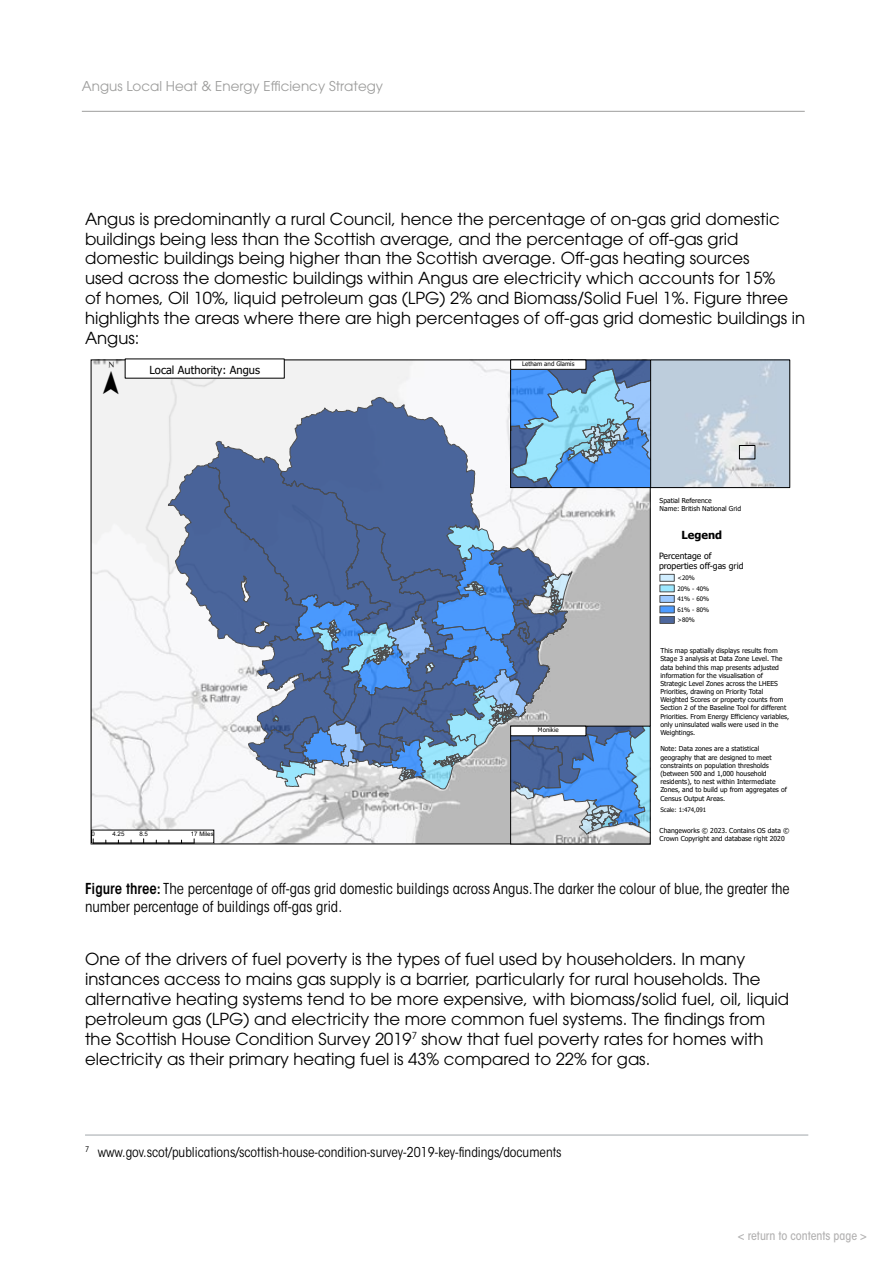
<style>
.page{position:relative;width:893px;height:1263px;background:#fff}
.page>*{position:absolute;margin:0;border:0;box-sizing:border-box;transform-origin:0 0}
.t1{font:16.5px/19.8px "ITC Avant Garde Std";color:#000}
.Table_Head{font:condensed 15px/18px "ITC Avant Garde Std";color:#000}
.Footnote_line{font:condensed 13.5px "ITC Avant Garde Std";color:#000}
.t2{font:13.5px "ITC Avant Garde Std";color:#9d9d9c}
.t3{font:500 condensed 12px "ITC Avant Garde Std";color:#b3b2b2}
.t4{font:11.1px "Tahoma";color:#000}
.t5{font:700 11.1px "Tahoma";color:#000}
.t6{font:8.7px/10.5px "Tahoma";color:#000}
.t7{font:6.75px/8.2px "Tahoma";color:#000}
.t8{font:6.15px/10.5px "Tahoma";color:#000}
.t9{font:6.15px "Arial";color:#000}
.s1{font-weight:600}
</style>
<div class="page">
<hr style="left:82px;top:111px;width:723px;height:1px;background:#9d9d9c">
<img style="left:93px;top:362px;width:32px;height:468px">
<img style="left:652px;top:362px;width:136px;height:124px">
<div style="left:650px;top:360px;width:140px;height:128px;border:1px solid #000"></div>
<div style="left:739px;top:445px;width:16px;height:14px;border:1px solid #000"></div>
<hr style="left:93px;top:843px;width:101px;height:1px;background:#000">
<div style="left:660px;top:574px;width:14px;height:7px;background:#d1eeff"></div>
<div style="left:660px;top:574px;width:14px;height:7px;border:1px solid #4e4e4e"></div>
<div style="left:660px;top:585px;width:14px;height:7px;background:#9de8ff"></div>
<div style="left:660px;top:595px;width:14px;height:7px;background:#9dc9ff"></div>
<div style="left:660px;top:595px;width:14px;height:8px;border:1px solid #4e4e4e"></div>
<div style="left:660px;top:606px;width:14px;height:7px;background:#4d9bff"></div>
<div style="left:660px;top:616px;width:14px;height:7px;background:#4d679d"></div>
<div style="left:660px;top:616px;width:14px;height:8px;border:1px solid #4e4e4e"></div>
<svg style="left:125px;top:358px;width:526px;height:485px"></svg>
<div style="left:510px;top:360px;width:141px;height:128px;border:1px solid #000"></div>
<div style="left:511px;top:360px;width:75px;height:9px;background:#fff"></div>
<div style="left:510px;top:360px;width:76px;height:10px;border:1px solid #000"></div>
<hr style="left:85px;top:1135px;width:723px;height:1px;background:#a1a7aa">
<svg style="left:103px;top:362px;width:16px;height:32px"></svg>
<p class="t2" style="left:82px;top:77px;width:303px">Angus Local Heat &amp; Energy Efficiency Strategy</p>
<p class="t1" style="left:85px;top:209px;width:722px">Angus is predominantly a rural Council, hence the percentage of on-gas grid domestic buildings being less than the Scottish average, and the percentage of off-gas grid domestic buildings being higher than the Scottish average. Off-gas heating sources<br>used across the domestic buildings within Angus are electricity which accounts for 15%<br>of homes, Oil 10%, liquid petroleum gas (LPG) 2% and Biomass/Solid Fuel 1%. Figure three highlights the areas where there are high percentages of off-gas grid domestic buildings in Angus:</p>
<p class="t4" style="left:149px;top:362px;width:112px">Local Authority: Angus</p>
<p class="t8" style="left:522px;top:359px;width:54px">Letham and Glamis</p>
<p class="t7" style="left:660px;top:497px;width:83px">Spatial Reference<br>Name: British National Grid</p>
<p class="t9" style="left:91px;top:829px;width:5px">0</p>
<p class="t9" style="left:112px;top:829px;width:14px">4.25</p>
<p class="t9" style="left:139px;top:829px;width:10px">8.5</p>
<p class="t9" style="left:191px;top:829px;width:25px">17 Miles</p>
<p class="t8" style="left:538px;top:725px;width:22px">Monikie</p>
<p class="t5" style="left:682px;top:527px;width:42px">Legend</p>
<p class="t6" style="left:659px;top:551px;width:86px">Percentage of properties off-gas grid</p>
<p class="t8" style="left:677px;top:573px;width:33px">&lt;20%<br>20% - 40%<br>41% - 60%<br>61% - 80% &gt;80%</p>
<p class="t7" style="left:660px;top:647px;width:130px">This map spatially displays results from Stage 3 analysis at Data Zone Level. The data behind this map presents adjusted information for the visualisation of Strategic Level Zones across the LHEES Priorities, drawing on Priority Total Weighted Scores or property counts from Section 2 of the Baseline Tool for different Priorities. From Energy Efficiency variables, only uninsulated walls were used in the Weightings.</p>
<p class="t7" style="left:660px;top:745px;width:128px">Note: Data zones are a statistical geography that are designed to meet constraints on population thresholds (between 500 and 1,000 household residents), to nest within Intermediate Zones, and to build up from aggregates of Census Output Areas.</p>
<p class="t8" style="left:660px;top:805px;width:47px">Scale: 1:474,091</p>
<p class="t7" style="left:660px;top:827px;width:131px">Changeworks © 2023. Contains OS data ©<br>Crown Copyright and database right 2020</p>
<p class="Table_Head" style="left:85px;top:879px;width:706px"><span class="s1">Figure three:</span> The percentage of off-gas grid domestic buildings across Angus. The darker the colour of blue, the greater the number percentage of buildings off-gas grid.</p>
<p class="t1" style="left:85px;top:949px;width:706px">One of the drivers of fuel poverty is the types of fuel used by householders. In many instances access to mains gas supply is a barrier, particularly for rural households. The alternative heating systems tend to be more expensive, with biomass/solid fuel, oil, liquid petroleum gas (LPG) and electricity the more common fuel systems. The findings from the Scottish House Condition Survey 2019<sup>7</sup> show that fuel poverty rates for homes with electricity as their primary heating fuel is 43% compared to 22% for gas.</p>
<p class="Footnote_line" style="left:85px;top:1144px;width:478px"><sup>7</sup> www.gov.scot/publications/scottish-house-condition-survey-2019-key-findings/documents</p>
<p class="t3" style="left:738px;top:1228px;width:130px">&lt; return to contents page &gt;</p>
</div>
